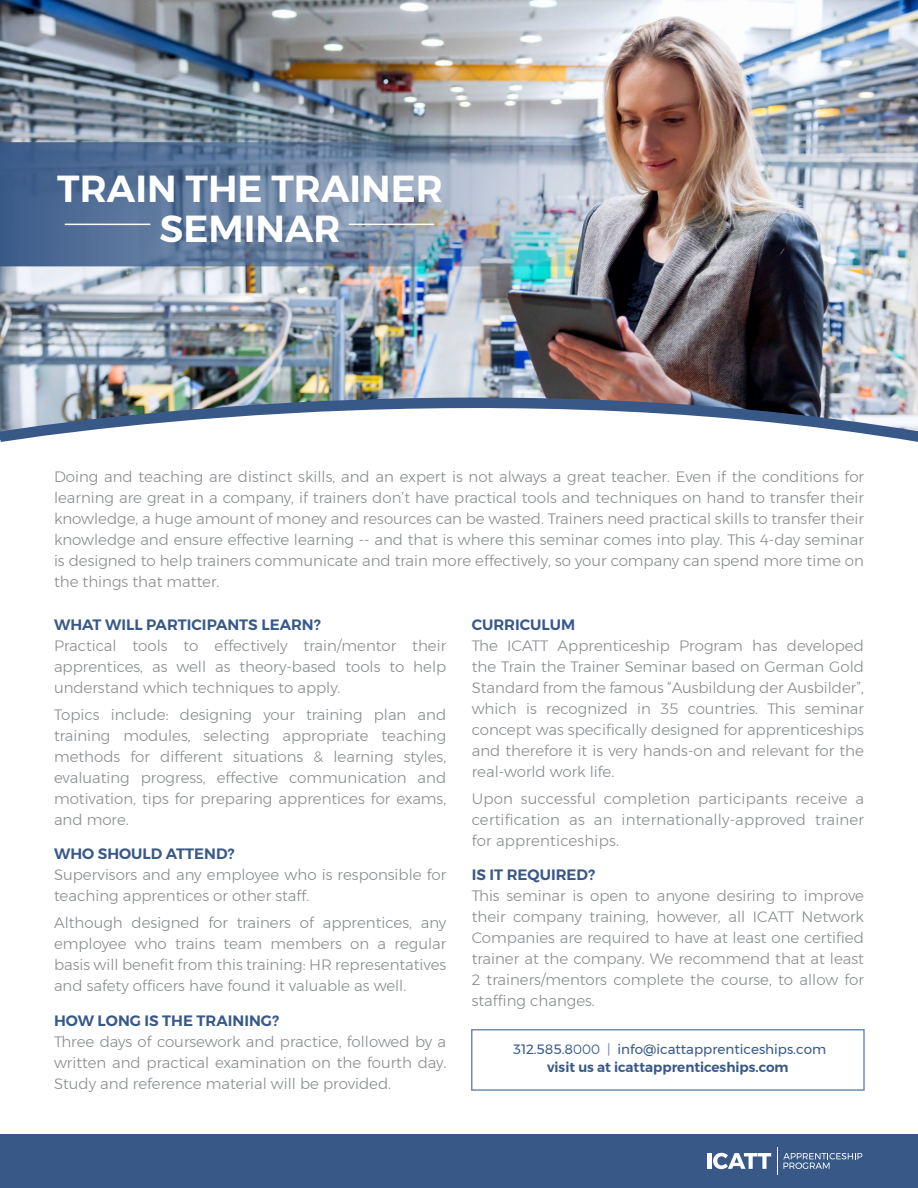
<style>
.page{position:relative;width:918px;height:1188px;background:#fff}
.page>*{position:absolute;margin:0;border:0;box-sizing:border-box;transform-origin:0 0}
.t1{font:600 37.5px/40.5px "Montserrat";color:#fff;text-align:center}
.t2{font:300 15px/21px "Montserrat";color:#888b8e;text-align:justify}
.t3{font:600 15px "Montserrat";color:#385988}
.t4{font:13.5px/18px "Montserrat";color:#385988;text-align:center}
.s1{color:#708cb1}
.s2{font-weight:600}
</style>
<div class="page">
<img style="left:0;top:0;width:918px;height:360px">
<img style="left:0;top:360px;width:918px;height:82px">
<div style="left:0;top:1134px;width:918px;height:54px;background:#385988"></div>
<hr style="left:707px;top:1153px;width:4px;height:16px;background:#fff">
<svg style="left:713px;top:1153px;width:58px;height:16px"></svg>
<svg style="left:777px;top:1147px;width:85px;height:28px"></svg>
<div style="left:471px;top:1029px;width:394px;height:62px;border:2px solid #708cb1"></div>
<img style="left:0;top:142px;width:639px;height:124px">
<hr style="left:65px;top:224px;width:85px;height:1px;background:#fff">
<hr style="left:349px;top:224px;width:85px;height:1px;background:#fff">
<h1 class="t1" style="left:57px;top:168px;width:387px">TRAIN THE TRAINER<br>SEMINAR</h1>
<p class="t2" style="left:54px;top:466px;width:812px">Doing and teaching are distinct skills, and an expert is not always a great teacher. Even if the conditions for learning are great in a company, if trainers don’t have practical tools and techniques on hand to transfer their knowledge, a huge amount of money and resources can be wasted. Trainers need practical skills to transfer their knowledge and ensure effective learning -- and that is where this seminar comes into play. This 4-day seminar is designed to help trainers communicate and train more effectively, so your company can spend more time on the things that matter.</p>
<p class="t3" style="left:54px;top:613px;width:268px">WHAT WILL PARTICIPANTS LEARN?</p>
<p class="t2" style="left:54px;top:635px;width:394px">Practical tools to effectively train/mentor their apprentices, as well as theory-based tools to help understand which techniques to apply.</p>
<p class="t2" style="left:54px;top:704px;width:394px">Topics include: designing your training plan and training modules, selecting appropriate teaching methods for different situations &amp; learning styles, evaluating progress, effective communication and motivation, tips for preparing apprentices for exams, and more.</p>
<p class="t3" style="left:54px;top:842px;width:182px">WHO SHOULD ATTEND?</p>
<p class="t2" style="left:54px;top:864px;width:394px">Supervisors and any employee who is responsible for teaching apprentices or other staff.</p>
<p class="t2" style="left:54px;top:912px;width:394px">Although designed for trainers of apprentices, any employee who trains team members on a regular basis will benefit from this training: HR representatives and safety officers have found it valuable as well.</p>
<p class="t3" style="left:54px;top:1009px;width:227px">HOW LONG IS THE TRAINING?</p>
<p class="t2" style="left:54px;top:1031px;width:394px">Three days of coursework and practice, followed by a written and practical examination on the fourth day.<br>Study and reference material will be provided.</p>
<p class="t3" style="left:472px;top:613px;width:105px">CURRICULUM</p>
<p class="t2" style="left:472px;top:635px;width:394px">The ICATT Apprenticeship Program has developed the Train the Trainer Seminar based on German Gold Standard from the famous “Ausbildung der Ausbilder”, which is recognized in 35 countries. This seminar concept was specifically designed for apprenticeships and therefore it is very hands-on and relevant for the real-world work life.</p>
<p class="t2" style="left:472px;top:788px;width:394px">Upon successful completion participants receive a certification as an internationally-approved trainer for apprenticeships.</p>
<p class="t3" style="left:472px;top:863px;width:125px">IS IT REQUIRED?</p>
<p class="t2" style="left:472px;top:885px;width:394px">This seminar is open to anyone desiring to improve their company training, however, all ICATT Network Companies are required to have at least one certified trainer at the company. We recommend that at least 2 trainers/mentors complete the course, to allow for staffing changes.</p>
<p class="t4" style="left:513px;top:1040px;width:315px">312.585.8000 <span class="s1">|</span> info@icattapprenticeships.com <span class="s2">visit us at icattapprenticeships.com</span></p>
</div>
